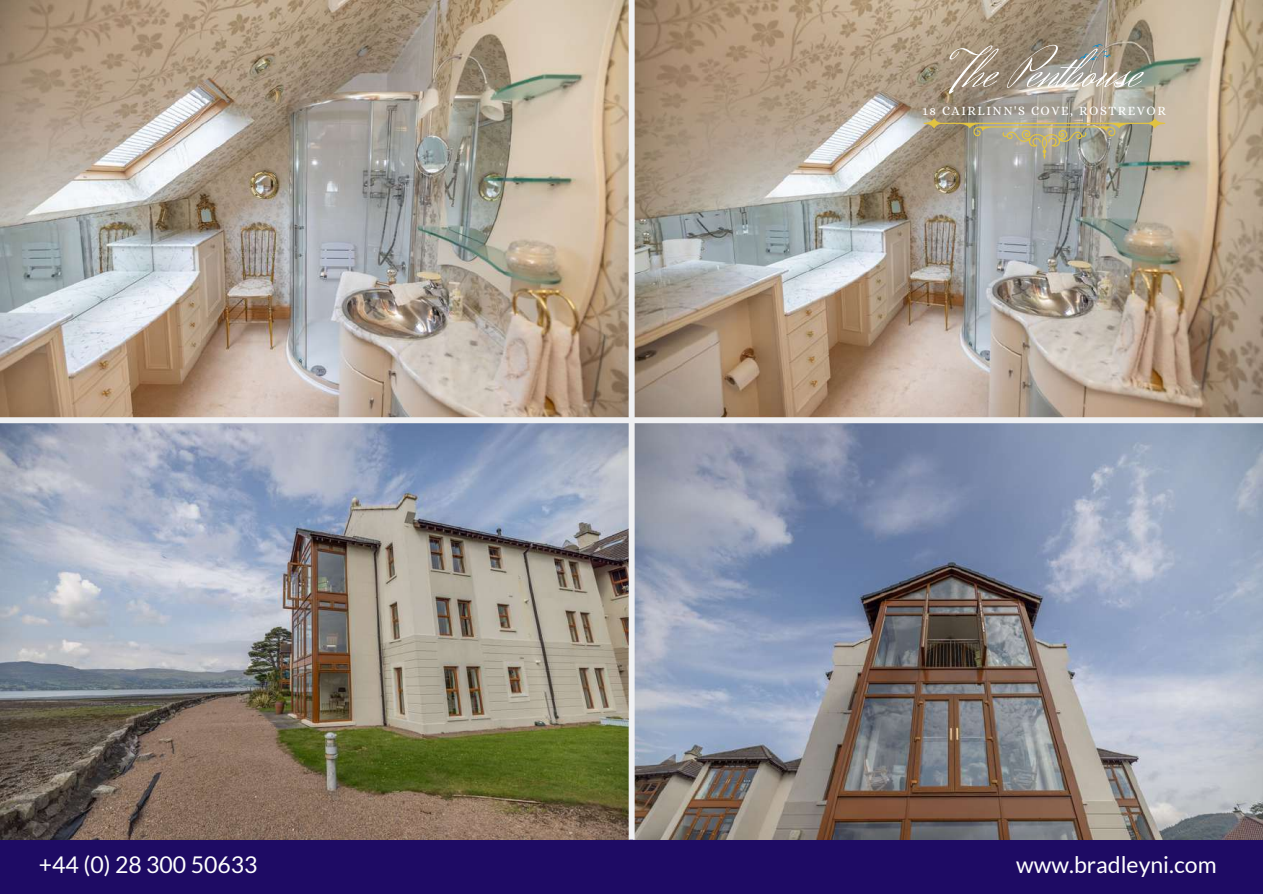
<style>
.page{position:relative;width:1263px;height:894px;background:#fff}
.page>*{position:absolute;margin:0;border:0;box-sizing:border-box;transform-origin:0 0}
.t1{font:54.6px "Herr Von Muellerhoff";color:#fff}
.t2{font:23.1px "Lato";color:#fff}
.t3{font:12.75px "Alice";letter-spacing:.12em;color:#fff}
</style>
<div class="page">
<div style="left:0;top:828px;width:1263px;height:65px;background:#1e0b64"></div>
<img style="left:0;top:0;width:1263px;height:839px">
<h1 class="t1" style="left:949px;top:36px;width:193px">The Penthouse</h1>
<p class="t3" style="left:923px;top:104px;width:245px">18 CAIRLINN'S COVE, ROSTREVOR</p>
<p class="t2" style="left:53px;top:846px;width:157px">028 417 39999</p>
<p class="t2" style="left:1011px;top:846px;width:202px">www.bradleyni.com</p>
<p class="t2" style="left:39px;top:849px;width:220px">+44 (0) 28 300 50633</p>
<p class="t2" style="left:1016px;top:849px;width:202px">www.bradleyni.com</p>
</div>
